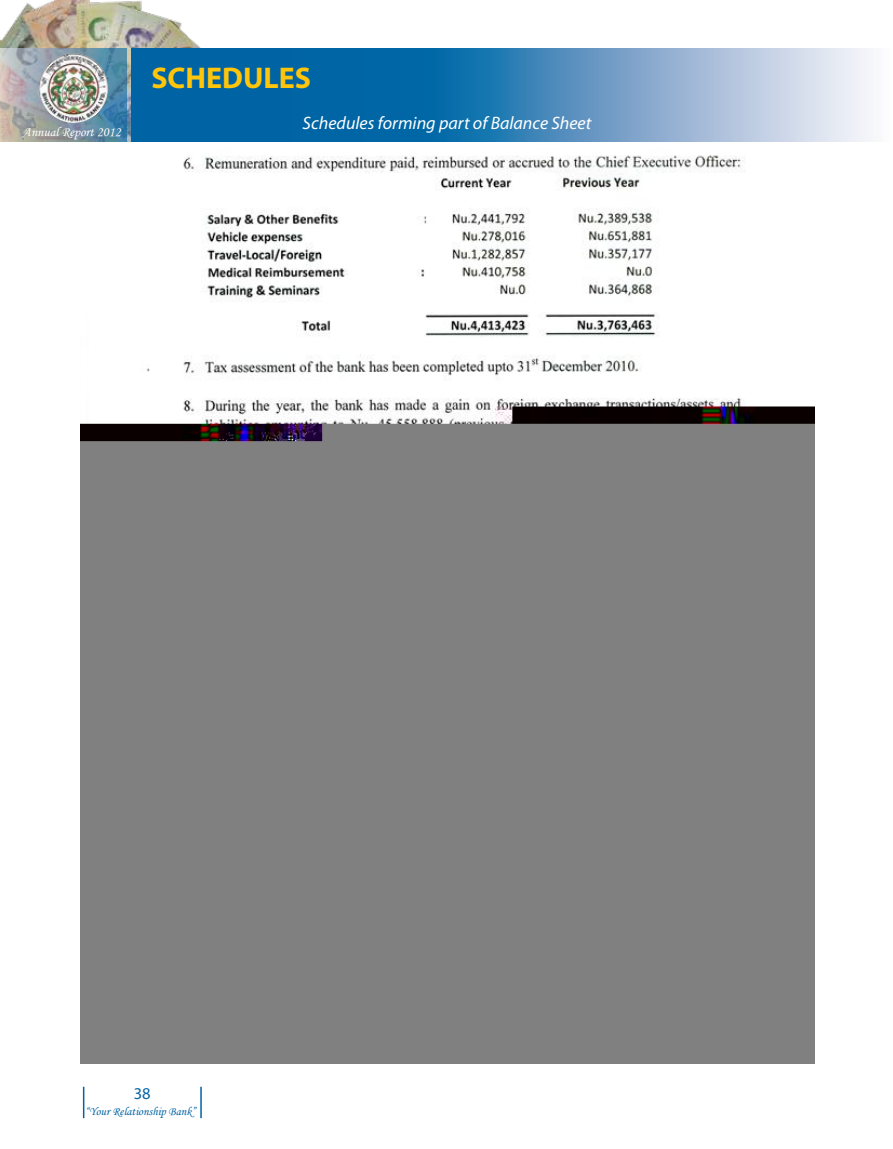
<style>
.page{position:relative;width:893px;height:1149px;background:#fff}
.page>*{position:absolute;margin:0;border:0;box-sizing:border-box;transform-origin:0 0}
.t1{font:700 30px "Myriad Pro";color:#ffc50a}
.t2{font:italic 18px "Myriad Pro";color:#fff}
.t3{font:16.5px "Myriad Pro";color:#0063a4}
.t4{font:13.5px "Monotype Corsiva";color:#fff}
.t5{font:12px "Monotype Corsiva";color:#0063a4}
</style>
<div class="page">
<hr style="left:83px;top:1086px;width:1px;height:31px;background:#0063a4">
<hr style="left:200px;top:1086px;width:2px;height:31px;background:#0063a4">
<img style="left:0;top:0;width:201px;height:141px">
<svg style="left:0;top:48px;width:126px;height:94px;background:#8c9ea9"></svg>
<img style="left:39px;top:53px;width:70px;height:70px">
<svg style="left:132px;top:48px;width:738px;height:94px;background:#4c8ebd"></svg>
<img style="left:80px;top:155px;width:735px;height:908px">
<p class="t4" style="left:23px;top:124px;width:100px">Annual Report 2012</p>
<h1 class="t1" style="left:151px;top:59px;width:19px">SCHE</h1>
<h1 class="t1" style="left:222px;top:59px;width:73px">DULES</h1>
<p class="t2" style="left:303px;top:112px;width:290px">Schedules forming part of Balance Sheet</p>
<p class="t3" style="left:134px;top:1083px;width:18px">38</p>
<p class="t5" style="left:85px;top:1103px;width:112px">“Your Relationship Bank”</p>
</div>
